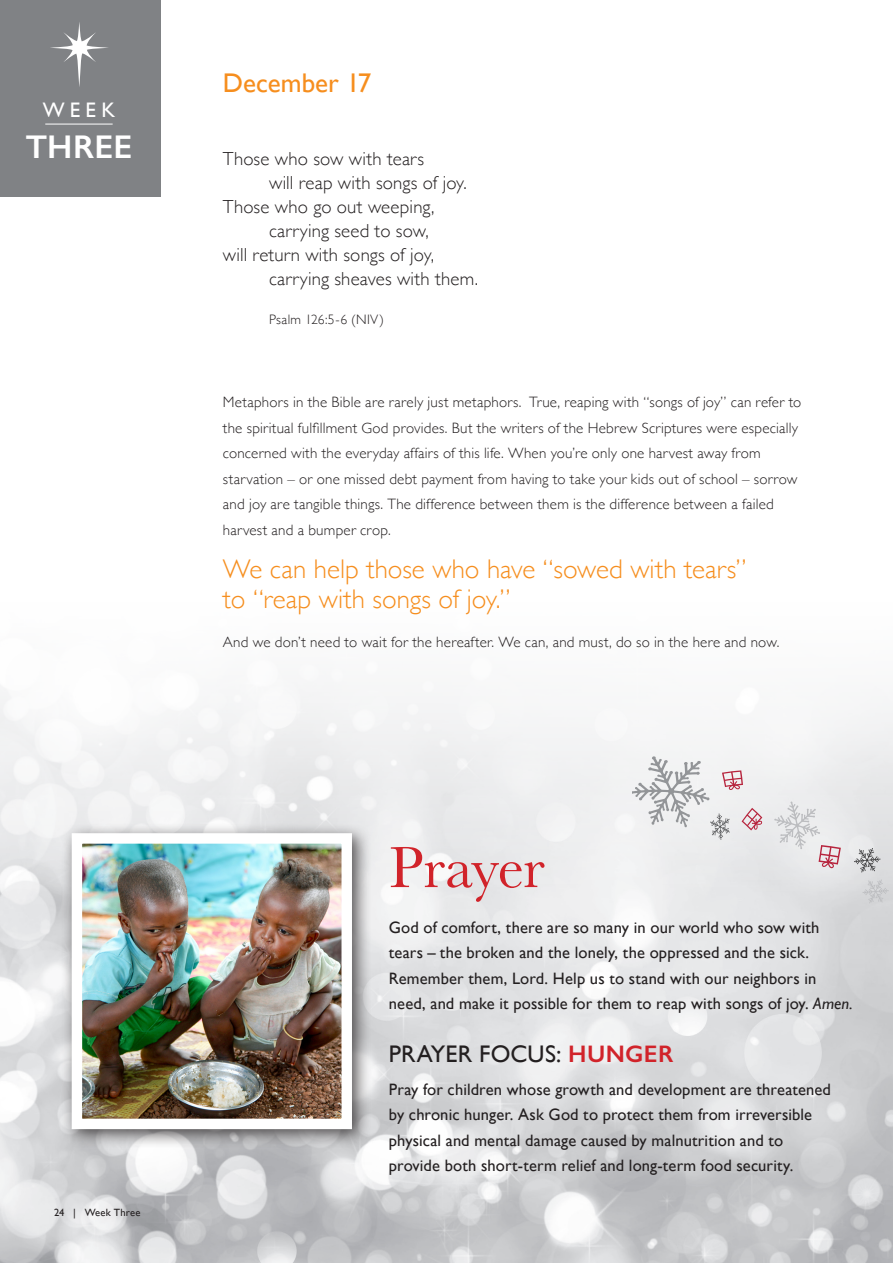
<style>
.page{position:relative;width:893px;height:1263px;background:#fff}
.page>*{position:absolute;margin:0;border:0;box-sizing:border-box;transform-origin:0 0}
.t1{font:60px "Baskerville";letter-spacing:-.02em;color:#d1232a}
.t2{font:600 33px "Gill Sans";letter-spacing:.005em;color:#fff}
.t3{font:300 27px/30px "Gill Sans";color:#f68e1e}
.t4{font:27px "Gill Sans";color:#f68e1e}
.t5{font:24px "Gill Sans";letter-spacing:.01em;color:#231f20}
.t6{font:21px "Gill Sans";color:#fff}
.t7{font:300 18.75px "Gill Sans";letter-spacing:.01em;color:#231f20}
.t8{font:16.5px/25.5px "Gill Sans";letter-spacing:.005em;color:#231f20}
.t9{font:300 15px/25.5px "Gill Sans";letter-spacing:.015em;color:#231f20}
.t10{font:300 13.65px "Gill Sans";letter-spacing:.025em;color:#231f20}
.t11{font:10.5px "Gill Sans";letter-spacing:.02em;color:#231f20}
.s1{font-style:italic}
.s2{font-weight:600;color:#d1232a}
</style>
<div class="page">
<img style="left:0;top:685px;width:893px;height:578px">
<div style="left:61px;top:823px;width:311px;height:326px;background:#231f20;opacity:.75"></div>
<img style="left:83px;top:844px;width:258px;height:274px">
<div style="left:72px;top:833px;width:280px;height:296px;border:10px solid #fff"></div>
<div style="left:0;top:0;width:161px;height:197px;background:#808285"></div>
<hr style="left:45px;top:124px;width:68px;height:1px;background:#fff">
<svg style="left:50px;top:22px;width:58px;height:65px"></svg>
<svg style="left:632px;top:756px;width:130px;height:84px"></svg>
<svg style="left:774px;top:801px;width:67px;height:67px;background:#e3dee0"></svg>
<svg style="left:854px;top:848px;width:26px;height:24px"></svg>
<svg style="left:862px;top:879px;width:27px;height:24px"></svg>
<h3 class="t6" style="left:43px;top:98px;width:74px">WEEK</h3>
<h2 class="t2" style="left:26px;top:127px;width:108px">THREE</h2>
<p class="t11" style="left:54px;top:1206px;width:88px">24 | Week Three</p>
<h3 class="t4" style="left:223px;top:67px;width:150px">December 17</h3>
<p class="t7" style="left:223px;top:148px;width:203px">Those who sow with tears</p>
<p class="t7" style="left:269px;top:172px;width:199px">will reap with songs of joy.</p>
<p class="t7" style="left:223px;top:196px;width:213px">Those who go out weeping,</p>
<p class="t7" style="left:269px;top:220px;width:161px">carrying seed to sow,</p>
<p class="t7" style="left:223px;top:244px;width:213px">will return with songs of joy,</p>
<p class="t7" style="left:269px;top:268px;width:211px">carrying sheaves with them.</p>
<p class="t10" style="left:269px;top:312px;width:116px">Psalm 126:5-6 (NIV)</p>
<p class="t9" style="left:223px;top:389px;width:580px">Metaphors in the Bible are rarely just metaphors. True, reaping with “songs of joy” can refer to the spiritual fulfillment God provides. But the writers of the Hebrew Scriptures were especially concerned with the everyday affairs of this life. When you’re only one harvest away from starvation – or one missed debt payment from having to take your kids out of school – sorrow and joy are tangible things. The difference between them is the difference between a failed harvest and a bumper crop.</p>
<h3 class="t3" style="left:223px;top:554px;width:525px">We can help those who have “sowed with tears” to “reap with songs of joy.”</h3>
<p class="t9" style="left:223px;top:629px;width:558px">And we don’t need to wait for the hereafter. We can, and must, do so in the here and now.</p>
<h1 class="t1" style="left:389px;top:833px;width:157px">Prayer</h1>
<p class="t8" style="left:389px;top:914px;width:465px">God of comfort, there are so many in our world who sow with tears – the broken and the lonely, the oppressed and the sick.<br>Remember them, Lord. Help us to stand with our neighbors in need, and make it possible for them to reap with songs of joy. <span class="s1">Amen.</span></p>
<h3 class="t5" style="left:389px;top:1040px;width:286px">PRAYER FOCUS: <span class="s2">HUNGER</span></h3>
<p class="t8" style="left:389px;top:1076px;width:444px">Pray for children whose growth and development are threatened by chronic hunger. Ask God to protect them from irreversible physical and mental damage caused by malnutrition and to provide both short-term relief and long-term food security.</p>
</div>
